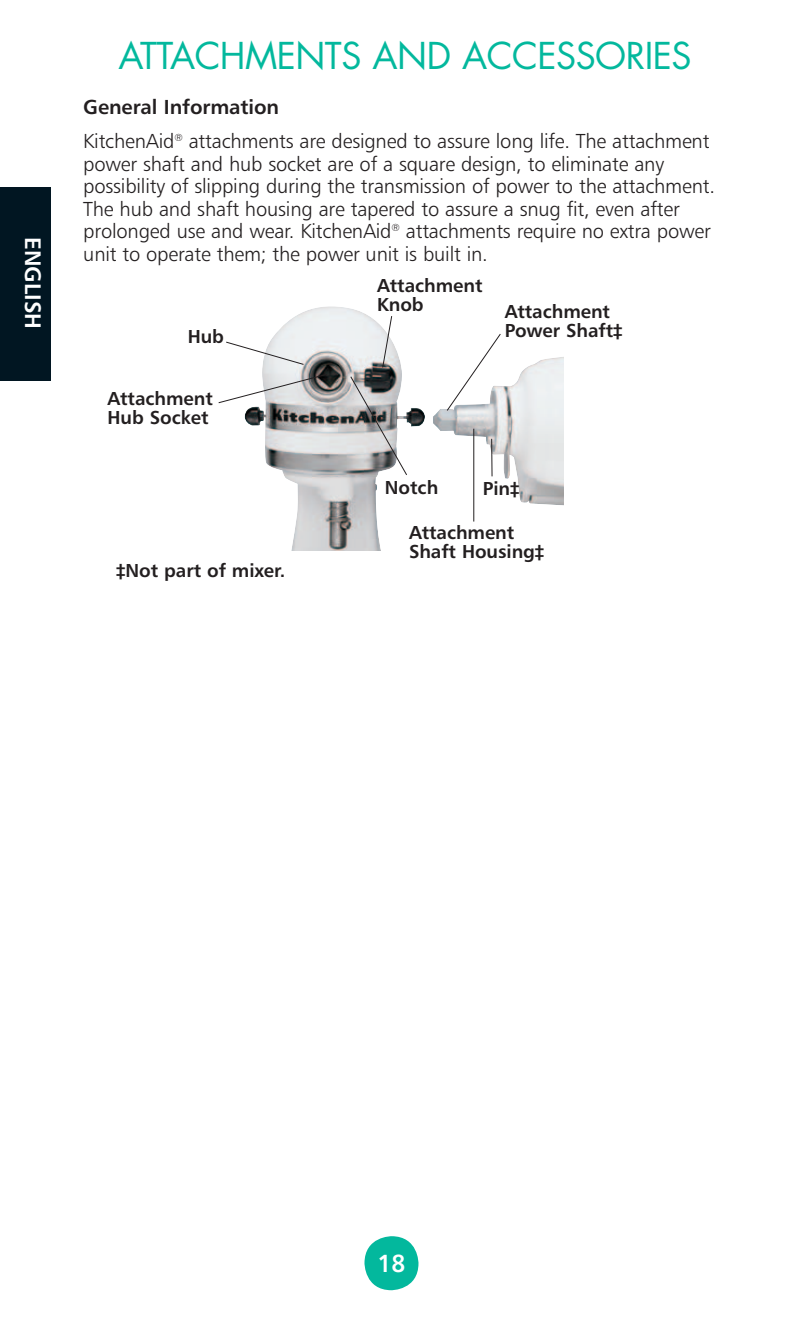
<style>
.page{position:relative;width:810px;height:1337px;background:#fff}
.page>*{position:absolute;margin:0;border:0;box-sizing:border-box;transform-origin:0 0}
.t1{font:36px "Futura";letter-spacing:-.015em;color:#03b89d}
.t2{font:24.75px "Humanist 777 BT Bold B";color:#fff;scale:.95 1}
.t3{font:22.5px "Humanist 777 BT Bold B";color:#fff}
.t4{font:20.25px/22.5px "Humanist 777 BT Light B";letter-spacing:-.01em;color:#231f20}
.t5{font:20.25px "Humanist 777 BT Bold B";letter-spacing:-.005em;color:#231f20}
.t6{font:18.68px/19.3px "Humanist 777 BT Bold B";letter-spacing:-.005em;color:#231f20}
</style>
<div class="page">
<div style="left:364px;top:1236px;width:54px;height:54px;background:#03b89d;border-radius:50%"></div>
<div style="left:0;top:187px;width:51px;height:193px;background:#011622"></div>
<img style="left:284px;top:306px;width:280px;height:244px">
<svg style="left:218px;top:315px;width:190px;height:161px"></svg>
<svg style="left:446px;top:333px;width:56px;height:144px"></svg>
<hr style="left:473px;top:429px;width:1px;height:92px;background:#231f20">
<p class="t3" style="left:44px;top:237px;width:94px;rotate:90deg">ENGLISH</p>
<h1 class="t1" style="left:118px;top:39px;width:575px">ATTACHMENTS AND ACCESSORIES</h1>
<p class="t5" style="left:83px;top:97px;width:197px">General Information</p>
<p class="t4" style="left:83px;top:131px;width:633px">KitchenAid<sup>®</sup> attachments are designed to assure long life. The attachment power shaft and hub socket are of a square design, to eliminate any possibility of slipping during the transmission of power to the attachment.<br>The hub and shaft housing are tapered to assure a snug fit, even after prolonged use and wear. KitchenAid<sup>®</sup> attachments require no extra power unit to operate them; the power unit is built in.</p>
<p class="t6" style="left:188px;top:328px;width:38px">Hub</p>
<p class="t6" style="left:107px;top:389px;width:107px">Attachment<br>Hub Socket</p>
<p class="t6" style="left:116px;top:562px;width:170px">‡Not part of mixer.</p>
<p class="t6" style="left:377px;top:276px;width:107px">Attachment<br>Knob</p>
<p class="t6" style="left:505px;top:303px;width:119px">Attachment<br>Power Shaft‡</p>
<p class="t6" style="left:385px;top:479px;width:55px">Notch</p>
<p class="t6" style="left:483px;top:480px;width:38px">Pin‡</p>
<p class="t6" style="left:409px;top:523px;width:137px">Attachment<br>Shaft Housing‡</p>
<p class="t2" style="left:377px;top:1250px;width:31px">18</p>
</div>
